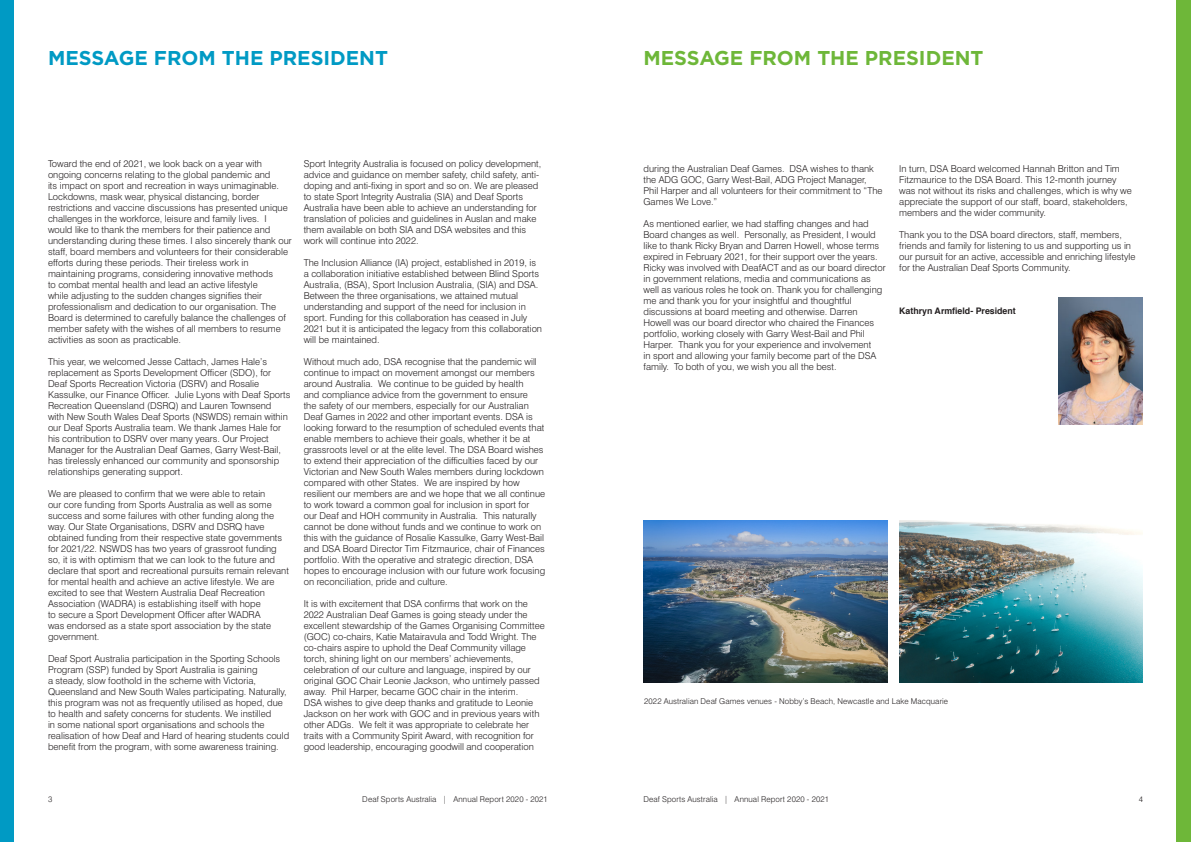
<style>
.page{position:relative;width:1191px;height:842px;background:#fff}
.page>*{position:absolute;margin:0;border:0;box-sizing:border-box;transform-origin:0 0}
.t1{font:700 20px "Gotham";color:#009ac4}
.t2{font:700 20px "Gotham";color:#6eb739}
.Paragraph_Style_1{font:300 9.5px/11px "Swiss 721 BT";color:#231f20}
.t3{font:700 9px "Helvetica";color:#231f20}
.t4{font:300 8px "Swiss 721 BT";letter-spacing:.015em;color:#231f20}
</style>
<div class="page">
<div style="left:0;top:0;width:14px;height:842px;background:#009ac4"></div>
<img style="left:1058px;top:298px;width:85px;height:127px">
<div style="left:1176px;top:0;width:15px;height:842px;background:#6eb739"></div>
<img style="left:643px;top:520px;width:244px;height:162px">
<img style="left:899px;top:520px;width:243px;height:162px">
<p class="t1" style="left:48px;top:46px;width:341px">MESSAGE FROM THE PRESIDENT</p>
<p class="Paragraph_Style_1" style="left:48px;top:158px;width:245px">Toward the end of 2021, we look back on a year with ongoing concerns relating to the global pandemic and<br>its impact on sport and recreation in ways unimaginable.<br>Lockdowns, mask wear, physical distancing, border restrictions and vaccine discussions has presented unique challenges in the workforce, leisure and family lives. I would like to thank the members for their patience and understanding during these times. I also sincerely thank our staff, board members and volunteers for their considerable efforts during these periods. Their tireless work in maintaining programs, considering innovative methods<br>to combat mental health and lead an active lifestyle<br>while adjusting to the sudden changes signifies their professionalism and dedication to our organisation. The Board is determined to carefully balance the challenges of member safety with the wishes of all members to resume activities as soon as practicable.</p>
<p class="Paragraph_Style_1" style="left:48px;top:356px;width:244px">This year, we welcomed Jesse Cattach, James Hale’s replacement as Sports Development Officer (SDO), for Deaf Sports Recreation Victoria (DSRV) and Rosalie Kassulke, our Finance Officer. Julie Lyons with Deaf Sports Recreation Queensland (DSRQ) and Lauren Townsend<br>with New South Wales Deaf Sports (NSWDS) remain within our Deaf Sports Australia team. We thank James Hale for his contribution to DSRV over many years. Our Project Manager for the Australian Deaf Games, Garry West-Bail, has tirelessly enhanced our community and sponsorship relationships generating support.</p>
<p class="Paragraph_Style_1" style="left:48px;top:488px;width:242px">We are pleased to confirm that we were able to retain<br>our core funding from Sports Australia as well as some success and some failures with other funding along the way. Our State Organisations, DSRV and DSRQ have obtained funding from their respective state governments for 2021/22. NSWDS has two years of grassroot funding so, it is with optimism that we can look to the future and declare that sport and recreational pursuits remain relevant for mental health and achieve an active lifestyle. We are excited to see that Western Australia Deaf Recreation Association (WADRA) is establishing itself with hope<br>to secure a Sport Development Officer after WADRA<br>was endorsed as a state sport association by the state government.</p>
<p class="Paragraph_Style_1" style="left:48px;top:653px;width:243px">Deaf Sport Australia participation in the Sporting Schools Program (SSP) funded by Sport Australia is gaining<br>a steady, slow foothold in the scheme with Victoria, Queensland and New South Wales participating. Naturally, this program was not as frequently utilised as hoped, due to health and safety concerns for students. We instilled<br>in some national sport organisations and schools the realisation of how Deaf and Hard of hearing students could benefit from the program, with some awareness training.</p>
<p class="Paragraph_Style_1" style="left:304px;top:158px;width:239px">Sport Integrity Australia is focused on policy development, advice and guidance on member safety, child safety, anti&shy;doping and anti-fixing in sport and so on. We are pleased to state Sport Integrity Australia (SIA) and Deaf Sports Australia have been able to achieve an understanding for translation of policies and guidelines in Auslan and make them available on both SIA and DSA websites and this work will continue into 2022.</p>
<p class="Paragraph_Style_1" style="left:304px;top:257px;width:240px">The Inclusion Alliance (IA) project, established in 2019, is a collaboration initiative established between Blind Sports Australia, (BSA), Sport Inclusion Australia, (SIA) and DSA.<br>Between the three organisations, we attained mutual understanding and support of the need for inclusion in sport. Funding for this collaboration has ceased in July 2021 but it is anticipated the legacy from this collaboration will be maintained.</p>
<p class="Paragraph_Style_1" style="left:304px;top:356px;width:243px">Without much ado, DSA recognise that the pandemic will continue to impact on movement amongst our members around Australia. We continue to be guided by health<br>and compliance advice from the government to ensure<br>the safety of our members, especially for our Australian Deaf Games in 2022 and other important events. DSA is looking forward to the resumption of scheduled events that enable members to achieve their goals, whether it be at grassroots level or at the elite level. The DSA Board wishes to extend their appreciation of the difficulties faced by our Victorian and New South Wales members during lockdown compared with other States. We are inspired by how resilient our members are and we hope that we all continue to work toward a common goal for inclusion in sport for<br>our Deaf and HOH community in Australia. This naturally cannot be done without funds and we continue to work on this with the guidance of Rosalie Kassulke, Garry West-Bail and DSA Board Director Tim Fitzmaurice, chair of Finances portfolio. With the operative and strategic direction, DSA hopes to encourage inclusion with our future work focusing on reconciliation, pride and culture.</p>
<p class="Paragraph_Style_1" style="left:304px;top:598px;width:243px">It is with excitement that DSA confirms that work on the 2022 Australian Deaf Games is going steady under the excellent stewardship of the Games Organising Committee (GOC) co-chairs, Katie Matairavula and Todd Wright. The co-chairs aspire to uphold the Deaf Community village torch, shining light on our members’ achievements, celebration of our culture and language, inspired by our original GOC Chair Leonie Jackson, who untimely passed away. Phil Harper, became GOC chair in the interim.<br>DSA wishes to give deep thanks and gratitude to Leonie Jackson on her work with GOC and in previous years with other ADGs. We felt it was appropriate to celebrate her traits with a Community Spirit Award, with recognition for good leadership, encouraging goodwill and cooperation</p>
<p class="t2" style="left:643px;top:46px;width:341px">MESSAGE FROM THE PRESIDENT</p>
<p class="Paragraph_Style_1" style="left:643px;top:163px;width:241px">during the Australian Deaf Games. DSA wishes to thank the ADG GOC, Garry West-Bail, ADG Project Manager, Phil Harper and all volunteers for their commitment to “The Games We Love.”</p>
<p class="Paragraph_Style_1" style="left:643px;top:218px;width:244px">As mentioned earlier, we had staffing changes and had Board changes as well. Personally, as President, I would like to thank Ricky Bryan and Darren Howell, whose terms expired in February 2021, for their support over the years.<br>Ricky was involved with DeafACT and as our board director in government relations, media and communications as well as various roles he took on. Thank you for challenging me and thank you for your insightful and thoughtful discussions at board meeting and otherwise. Darren Howell was our board director who chaired the Finances portfolio, working closely with Garry West-Bail and Phil Harper. Thank you for your experience and involvement<br>in sport and allowing your family become part of the DSA family. To both of you, we wish you all the best.</p>
<p class="Paragraph_Style_1" style="left:899px;top:163px;width:234px">In turn, DSA Board welcomed Hannah Britton and Tim Fitzmaurice to the DSA Board. This 12-month journey was not without its risks and challenges, which is why we appreciate the support of our staff, board, stakeholders, members and the wider community.</p>
<p class="Paragraph_Style_1" style="left:899px;top:229px;width:238px">Thank you to the DSA board directors, staff, members, friends and family for listening to us and supporting us in our pursuit for an active, accessible and enriching lifestyle for the Australian Deaf Sports Community.</p>
<p class="t3" style="left:899px;top:304px;width:118px">Kathryn Armfield- President</p>
<p class="t4" style="left:644px;top:696px;width:306px">2022 Australian Deaf Games venues - Nobby’s Beach, Newcastle and Lake Macquarie</p>
<p class="t4" style="left:48px;top:794px;width:6px">3</p>
<p class="t4" style="left:362px;top:794px;width:187px">Deaf Sports Australia | Annual Report 2020 - 2021</p>
<p class="t4" style="left:643px;top:794px;width:187px">Deaf Sports Australia | Annual Report 2020 - 2021</p>
<p class="t4" style="left:1138px;top:794px;width:6px">4</p>
</div>
